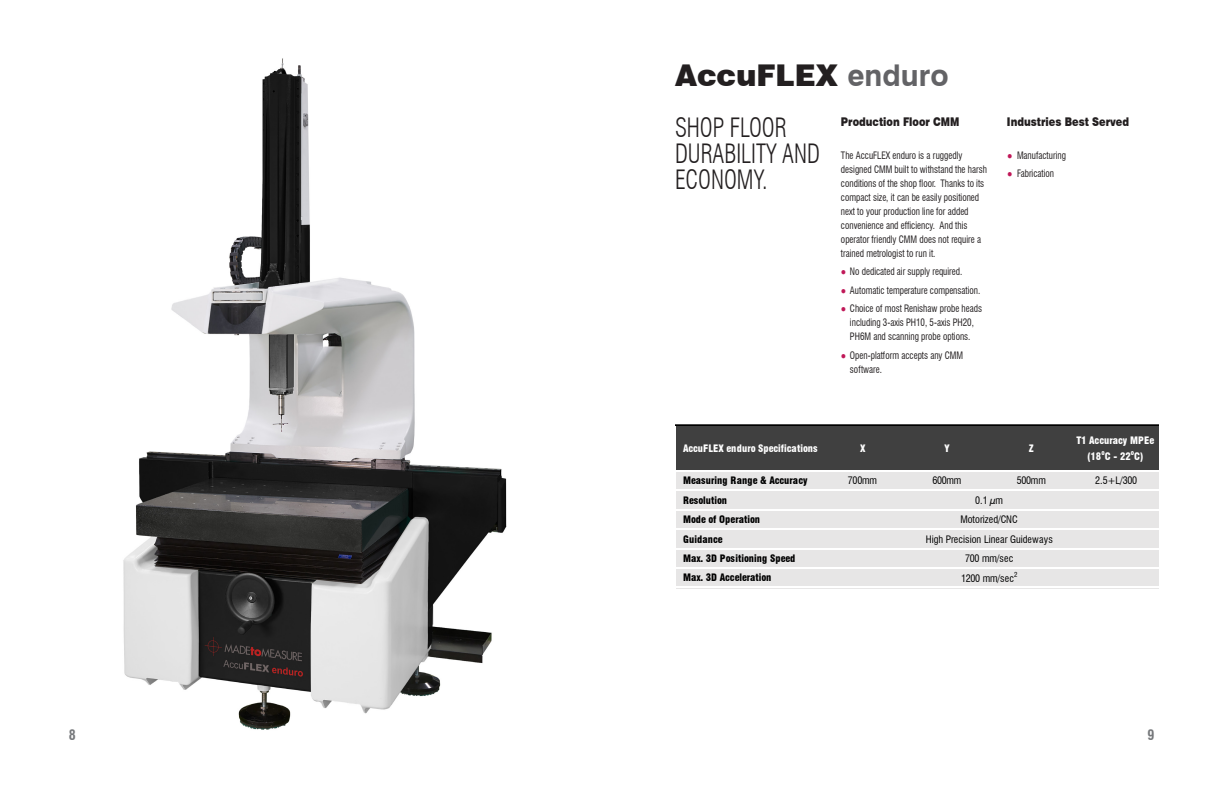
<style>
.page{position:relative;width:1224px;height:792px;background:#fff}
.page>*{position:absolute;margin:0;border:0;box-sizing:border-box;transform-origin:0 0}
.t1{font:900 30px "Swiss 721 BT";color:#231f20}
.t2{font:300 condensed 26px/26px "Swiss 721 BT";color:#231f20;scale:.9 1}
.t3{font:700 condensed 14px "Swiss 721 BT";color:#76787b}
.t4{font:900 12px "Swiss 721 BT";color:#231f20;scale:.82 1}
.t5{font:condensed 10px/14px "Swiss 721 BT";color:#231f20;scale:.9 1}
.t6{font:900 condensed 10px/19.4px "Swiss 721 BT";letter-spacing:.005em;color:#000}
.t7{font:condensed 10px/19.6px "Swiss 721 BT";letter-spacing:-.01em;color:#000;text-align:center}
.t8{font:900 condensed 10px/15.4px "Swiss 721 BT";letter-spacing:.005em;color:#fff;text-align:center}
.t9{font:900 condensed 6.7px "Swiss 721 BT";color:#fff}
.t10{font:condensed 6.7px "Swiss 721 BT";color:#000}
.s1{font-weight:700;color:#636366}
.s2{font-family:"Arial Narrow";font-stretch:normal;color:#c01858}
</style>
<div class="page">
<img style="left:123px;top:58px;width:384px;height:672px">
<div style="left:676px;top:425px;width:482px;height:47px;background:#404040"></div>
<div style="left:676px;top:471px;width:482px;height:117px;background:#e7e6e6"></div>
<hr style="left:675px;top:425px;width:483px;height:1px;background:#000">
<hr style="left:675px;top:470px;width:483px;height:2px;background:#fff">
<hr style="left:675px;top:490px;width:483px;height:1px;background:#fff">
<hr style="left:675px;top:509px;width:483px;height:1px;background:#fff">
<hr style="left:675px;top:529px;width:483px;height:1px;background:#fff">
<hr style="left:675px;top:548px;width:483px;height:1px;background:#fff">
<hr style="left:675px;top:567px;width:483px;height:2px;background:#fff">
<hr style="left:675px;top:587px;width:483px;height:1px;background:#fff">
<p class="t1" style="left:675px;top:57px;width:275px">AccuFLEX <span class="s1">enduro</span></p>
<p class="t2" style="left:675px;top:114px;width:163px">SHOP FLOOR<br>DURABILITY AND<br>ECONOMY.</p>
<p class="t4" style="left:1007px;top:115px;width:151px">Industries Best Served</p>
<p class="t4" style="left:841px;top:115px;width:146px">Production Floor CMM</p>
<p class="t5" style="left:841px;top:148px;width:164px">The AccuFLEX enduro is a ruggedly designed CMM built to withstand the harsh conditions of the shop floor. Thanks to its compact size, it can be easily positioned next to your production line for added convenience and efficiency. And this operator friendly CMM does not require a trained metrologist to run it.</p>
<p class="t5" style="left:841px;top:264px;width:136px"><span class="s2">●</span> No dedicated air supply required.</p>
<p class="t5" style="left:841px;top:283px;width:156px"><span class="s2">●</span> Automatic temperature compensation.</p>
<p class="t5" style="left:841px;top:301px;width:158px;text-align:center"><span class="s2">●</span> Choice of most Renishaw probe heads including 3-axis PH10, 5-axis PH20,<br>PH6M and scanning probe options.</p>
<p class="t5" style="left:850px;top:348px;width:127px;text-indent:-9px"><span class="s2">●</span> Open-platform accepts any CMM software.</p>
<p class="t5" style="left:1007px;top:148px;width:67px"><span class="s2">●</span> Manufacturing</p>
<p class="t5" style="left:1007px;top:166px;width:54px"><span class="s2">●</span> Fabrication</p>
<p class="t8" style="left:683px;top:440px;width:136px">AccuFLEX enduro Specifications</p>
<p class="t8" style="left:860px;top:440px;width:7px">X</p>
<p class="t8" style="left:944px;top:440px;width:7px">Y</p>
<p class="t8" style="left:1029px;top:440px;width:7px">Z</p>
<p class="t8" style="left:1077px;top:433px;width:80px">T1 Accuracy MPEe (18 C - 22 C)</p>
<p class="t9" style="left:1101px;top:448px;width:5px">o</p>
<p class="t9" style="left:1131px;top:448px;width:5px">o</p>
<p class="t6" style="left:683px;top:471px;width:126px">Measuring Range &amp; Accuracy</p>
<p class="t7" style="left:848px;top:471px;width:30px">700mm</p>
<p class="t7" style="left:932px;top:471px;width:30px">600mm</p>
<p class="t7" style="left:1017px;top:471px;width:30px">500mm</p>
<p class="t7" style="left:1095px;top:471px;width:43px">2.5+L/300</p>
<p class="t6" style="left:683px;top:490px;width:114px">Resolution<br>Mode of Operation<br>Guidance<br>Max. 3D Positioning Speed<br>Max. 3D Acceleration</p>
<p class="t7" style="left:926px;top:490px;width:129px">0.1 µm<br>Motorized/CNC<br>High Precision Linear Guideways<br>700 mm/sec<br>1200 mm/sec</p>
<p class="t10" style="left:1014px;top:571px;width:5px">2</p>
<p class="t3" style="left:69px;top:726px;width:8px">8</p>
<p class="t3" style="left:1147px;top:726px;width:8px">9</p>
</div>
